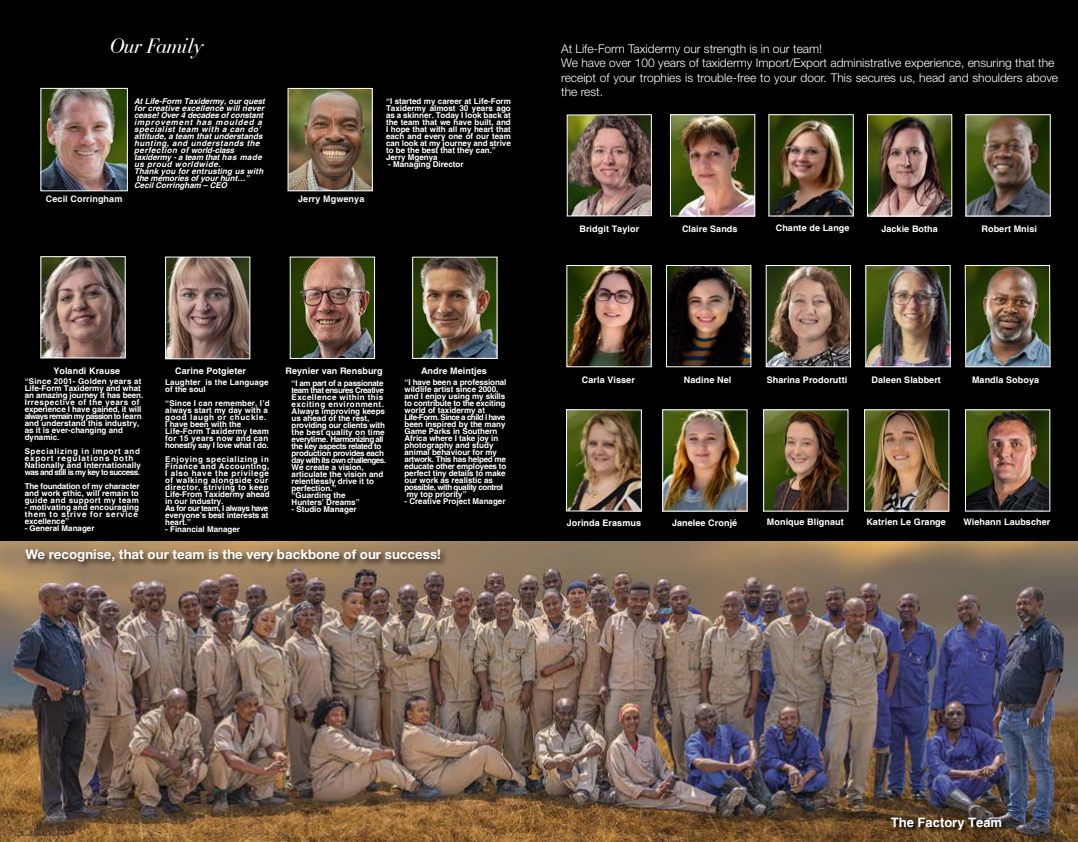
<style>
.page{position:relative;width:1078px;height:842px;background:#fff}
.page>*{position:absolute;margin:0;border:0;box-sizing:border-box;transform-origin:0 0}
.Headings{font:italic 22px "Bauer Bodoni BT";color:#fff}
.t1{font:700 13.3px "Helvetica Neue LT Std";color:#fff}
.t2{font:700 13px "Helvetica";color:#fff}
.t3{font:300 12px/14.4px "Helvetica Neue LT Std";color:#fff}
.t4{font:700 9px "Helvetica";letter-spacing:.01em;color:#fff}
.t5{font:700 8px/7px "Helvetica";color:#fff}
.t6{font:italic 700 8px/7px "Helvetica";letter-spacing:.02em;color:#fff}
.t7{font:700 8px/7px "Helvetica";letter-spacing:.02em;color:#fff}
.t8{font:700 8px/7px "Helvetica";letter-spacing:.05em;color:#fff}
.t9{font:700 8px/7px "Helvetica";letter-spacing:-.05em;color:#fff}
.t10{font:700 8px "Helvetica";letter-spacing:-.06em;color:#fff}
.t11{font:italic 700 8px/7px "Helvetica";letter-spacing:.06em;color:#fff}
.t12{font:italic 700 8px "Helvetica";color:#fff}
.t13{font:700 8px "Helvetica";letter-spacing:.03em;color:#fff}
.t14{font:700 8px "Helvetica";letter-spacing:.08em;color:#fff}
.t15{font:700 8px "Helvetica";letter-spacing:-.02em;color:#fff}
.t16{font:700 8px "Helvetica";letter-spacing:-.04em;color:#fff}
.t17{font:700 8px "Helvetica";letter-spacing:-.03em;color:#fff}
.t18{font:700 8px "Helvetica";letter-spacing:.11em;color:#fff}
</style>
<div class="page">
<div style="left:0;top:0;width:1077px;height:842px;background:#000"></div>
<img style="left:0;top:541px;width:1077px;height:301px">
<img style="left:566px;top:409px;width:76px;height:103px">
<img style="left:42px;top:90px;width:84px;height:99px">
<div style="left:40px;top:88px;width:88px;height:103px;border:1px solid #fff"></div>
<svg style="left:890px;top:817px;width:116px;height:18px;background:#4e3921"></svg>
<div style="left:23px;top:547px;width:425px;height:22px;background:#000;opacity:.75"></div>
<img style="left:566px;top:114px;width:86px;height:103px">
<img style="left:668px;top:267px;width:81px;height:98px">
<div style="left:666px;top:265px;width:85px;height:102px;border:1px solid #fff"></div>
<img style="left:867px;top:267px;width:81px;height:98px">
<div style="left:865px;top:265px;width:85px;height:102px;border:1px solid #fff"></div>
<img style="left:868px;top:116px;width:81px;height:98px">
<div style="left:866px;top:114px;width:85px;height:102px;border:1px solid #fff"></div>
<img style="left:767px;top:267px;width:81px;height:98px">
<div style="left:765px;top:265px;width:85px;height:102px;border:1px solid #fff"></div>
<img style="left:414px;top:259px;width:81px;height:98px">
<div style="left:412px;top:257px;width:85px;height:102px;border:1px solid #fff"></div>
<img style="left:967px;top:116px;width:81px;height:98px">
<img style="left:289px;top:90px;width:81px;height:99px">
<div style="left:287px;top:88px;width:85px;height:103px;border:1px solid #fff"></div>
<img style="left:770px;top:116px;width:81px;height:98px">
<img style="left:964px;top:265px;width:86px;height:103px">
<img style="left:966px;top:411px;width:81px;height:98px">
<img style="left:672px;top:116px;width:81px;height:98px">
<div style="left:670px;top:114px;width:85px;height:102px;border:1px solid #fff"></div>
<img style="left:42px;top:258px;width:82px;height:98px">
<div style="left:40px;top:256px;width:86px;height:102px;border:1px solid #fff"></div>
<img style="left:167px;top:259px;width:81px;height:98px">
<div style="left:165px;top:257px;width:85px;height:102px;border:1px solid #fff"></div>
<img style="left:292px;top:259px;width:81px;height:98px">
<div style="left:290px;top:257px;width:85px;height:102px;border:1px solid #fff"></div>
<img style="left:664px;top:411px;width:81px;height:98px">
<div style="left:662px;top:409px;width:85px;height:102px;border:1px solid #fff"></div>
<img style="left:866px;top:411px;width:81px;height:98px">
<div style="left:864px;top:409px;width:85px;height:102px;border:1px solid #fff"></div>
<img style="left:765px;top:411px;width:81px;height:98px">
<div style="left:763px;top:409px;width:85px;height:102px;border:1px solid #fff"></div>
<img style="left:568px;top:267px;width:81px;height:98px">
<div style="left:566px;top:265px;width:85px;height:102px;border:1px solid #fff"></div>
<p class="Headings" style="left:110px;top:32px;width:95px">Our Family</p>
<p class="t4" style="left:46px;top:193px;width:78px">Cecil Corringham</p>
<p class="t6" style="left:134px;top:98px;width:132px">At Life-Form Taxidermy, our quest for creative excellence will never cease! Over 4 decades of constant improvement has moulded a specialist team with a can do’ attitude, a team that understands hunting, and understands the perfection of world-class</p>
<p class="t11" style="left:134px;top:154px;width:129px">taxidermy - a team that has made us proud worldwide.</p>
<p class="t6" style="left:134px;top:168px;width:130px">Thank you for entrusting us with</p>
<p class="t12" style="left:136px;top:174px;width:114px">the memories of your hunt…”</p>
<p class="t12" style="left:134px;top:181px;width:94px">Cecil Corringham – CEO</p>
<p class="t4" style="left:298px;top:193px;width:68px">Jerry Mgwenya</p>
<p class="t5" style="left:386px;top:98px;width:126px;text-align:justify">“I started my career at Life-Form Taxidermy almost 30 years ago as a skinner. Today I look back at the team that we have built, and I hope that with all my heart that each and every one of our team can look at my journey and strive to be the best that they can.”</p>
<p class="t5" style="left:386px;top:154px;width:53px">Jerry Mgenya</p>
<p class="t5" style="left:388px;top:161px;width:77px">- Managing Director</p>
<p class="t3" style="left:561px;top:41px;width:262px">At Life-Form Taxidermy our strength is in our team!</p>
<p class="t3" style="left:561px;top:56px;width:494px">We have over 100 years of taxidermy Import/Export administrative experience, ensuring that the</p>
<p class="t3" style="left:561px;top:70px;width:498px">receipt of your trophies is trouble-free to your door. This secures us, head and shoulders above the rest.</p>
<p class="t4" style="left:775px;top:223px;width:75px">Chante de Lange</p>
<p class="t4" style="left:579px;top:223px;width:61px">Bridgit Taylor</p>
<p class="t4" style="left:682px;top:223px;width:57px">Claire Sands</p>
<p class="t4" style="left:881px;top:223px;width:58px">Jackie Botha</p>
<p class="t4" style="left:981px;top:223px;width:57px">Robert Mnisi</p>
<p class="t4" style="left:53px;top:365px;width:68px">Yolandi Krause</p>
<p class="t4" style="left:175px;top:366px;width:72px">Carine Potgieter</p>
<p class="t4" style="left:285px;top:365px;width:99px">Reynier van Rensburg</p>
<p class="t13" style="left:25px;top:376px;width:118px">“Since 2001- Golden years at</p>
<p class="t5" style="left:25px;top:385px;width:120px">Life-Form Taxidermy and what an amazing journey it has been.<br>Irrespective of the years of experience I have gained, it will always remain my passion to learn and understand this industry, as it is ever-changing and dynamic.</p>
<p class="t14" style="left:25px;top:446px;width:117px">Specializing in import and</p>
<p class="t18" style="left:25px;top:453px;width:110px">export regulations both</p>
<p class="t7" style="left:25px;top:462px;width:118px">Nationally and Internationally was and still is my key to success.</p>
<p class="t5" style="left:25px;top:483px;width:116px">The foundation of my character and work ethic, will remain to guide and support my team</p>
<p class="t5" style="left:25px;top:504px;width:116px">- motivating and encouraging them to strive for service excellence”</p>
<p class="t5" style="left:25px;top:525px;width:71px">- General Manager</p>
<p class="t7" style="left:165px;top:379px;width:105px">Laughter is the Language of the soul</p>
<p class="t7" style="left:165px;top:400px;width:106px">“Since I can remember, I’d always start my day with a good laugh or chuckle.</p>
<p class="t5" style="left:165px;top:421px;width:78px">I have been with the</p>
<p class="t5" style="left:165px;top:428px;width:105px;text-align:justify">Life-Form Taxidermy team for 15 years now and can honestly say I love what I do.</p>
<p class="t8" style="left:165px;top:456px;width:106px">Enjoying specializing in<br>Finance and Accounting,<br>I also have the privilege of walking alongside our director, striving to keep<br>Life-From Taxidermy ahead in our industry.</p>
<p class="t5" style="left:165px;top:505px;width:105px;text-align:justify">As for our team, I always have everyone’s best interests at heart.”</p>
<p class="t5" style="left:165px;top:526px;width:76px">- Financial Manager</p>
<p class="t9" style="left:291px;top:380px;width:94px">“I am part of a passionate team that ensures Creative</p>
<p class="t5" style="left:291px;top:394px;width:95px">Excellence within this exciting environment.<br>Always improving keeps us ahead of the rest, providing our clients with the best quality on time everytime. Harmonizing all</p>
<p class="t16" style="left:291px;top:441px;width:91px">the key aspects related to</p>
<p class="t17" style="left:291px;top:448px;width:94px">production provides each</p>
<p class="t10" style="left:291px;top:455px;width:96px">day with its own challenges.</p>
<p class="t5" style="left:291px;top:464px;width:93px">We create a vision, articulate the vision and relentlessly drive it to perfection.”</p>
<p class="t5" style="left:291px;top:492px;width:55px">“Guarding the</p>
<p class="t5" style="left:291px;top:499px;width:70px">Hunters’ Dreams”</p>
<p class="t5" style="left:291px;top:506px;width:66px">- Studio Manager</p>
<p class="t4" style="left:421px;top:366px;width:67px">Andre Meintjes</p>
<p class="t5" style="left:404px;top:379px;width:103px">“I have been a professional</p>
<p class="t5" style="left:404px;top:386px;width:102px">wildlife artist since 2000, and I enjoy using my skills to contribute to the exciting</p>
<p class="t5" style="left:404px;top:407px;width:82px">world of taxidermy at</p>
<p class="t10" style="left:404px;top:412px;width:102px">Life-Form. Since a child I have</p>
<p class="t5" style="left:404px;top:421px;width:102px">been inspired by the many<br>Game Parks in Southern<br>Africa where I take joy in</p>
<p class="t5" style="left:404px;top:442px;width:103px">photography and study animal behaviour for my artwork. This has helped me</p>
<p class="t15" style="left:404px;top:461px;width:103px">educate other employees to</p>
<p class="t5" style="left:404px;top:470px;width:102px">perfect tiny details to make</p>
<p class="t5" style="left:404px;top:477px;width:90px">our work as realistic as</p>
<p class="t9" style="left:404px;top:484px;width:100px">possible, with quality control</p>
<p class="t5" style="left:406px;top:491px;width:62px">my top priority”</p>
<p class="t5" style="left:404px;top:498px;width:102px">- Creative Project Manager</p>
<p class="t1" style="left:25px;top:546px;width:417px">We recognise, that our team is the very backbone of our success!</p>
<p class="t4" style="left:581px;top:374px;width:55px">Carla Visser</p>
<p class="t4" style="left:766px;top:374px;width:82px">Sharina Prodorutti</p>
<p class="t4" style="left:871px;top:374px;width:71px">Daleen Slabbert</p>
<p class="t4" style="left:683px;top:374px;width:49px">Nadine Nel</p>
<p class="t4" style="left:971px;top:374px;width:69px">Mandla Soboya</p>
<p class="t4" style="left:566px;top:518px;width:76px">Jorinda Erasmus</p>
<p class="t4" style="left:672px;top:517px;width:67px">Janelee Cronjé</p>
<p class="t4" style="left:766px;top:516px;width:78px">Monique Blignaut</p>
<p class="t4" style="left:866px;top:517px;width:81px">Katrien Le Grange</p>
<p class="t4" style="left:963px;top:516px;width:88px">Wiehann Laubscher</p>
<p class="t2" style="left:890px;top:814px;width:113px">The Factory Team</p>
</div>
